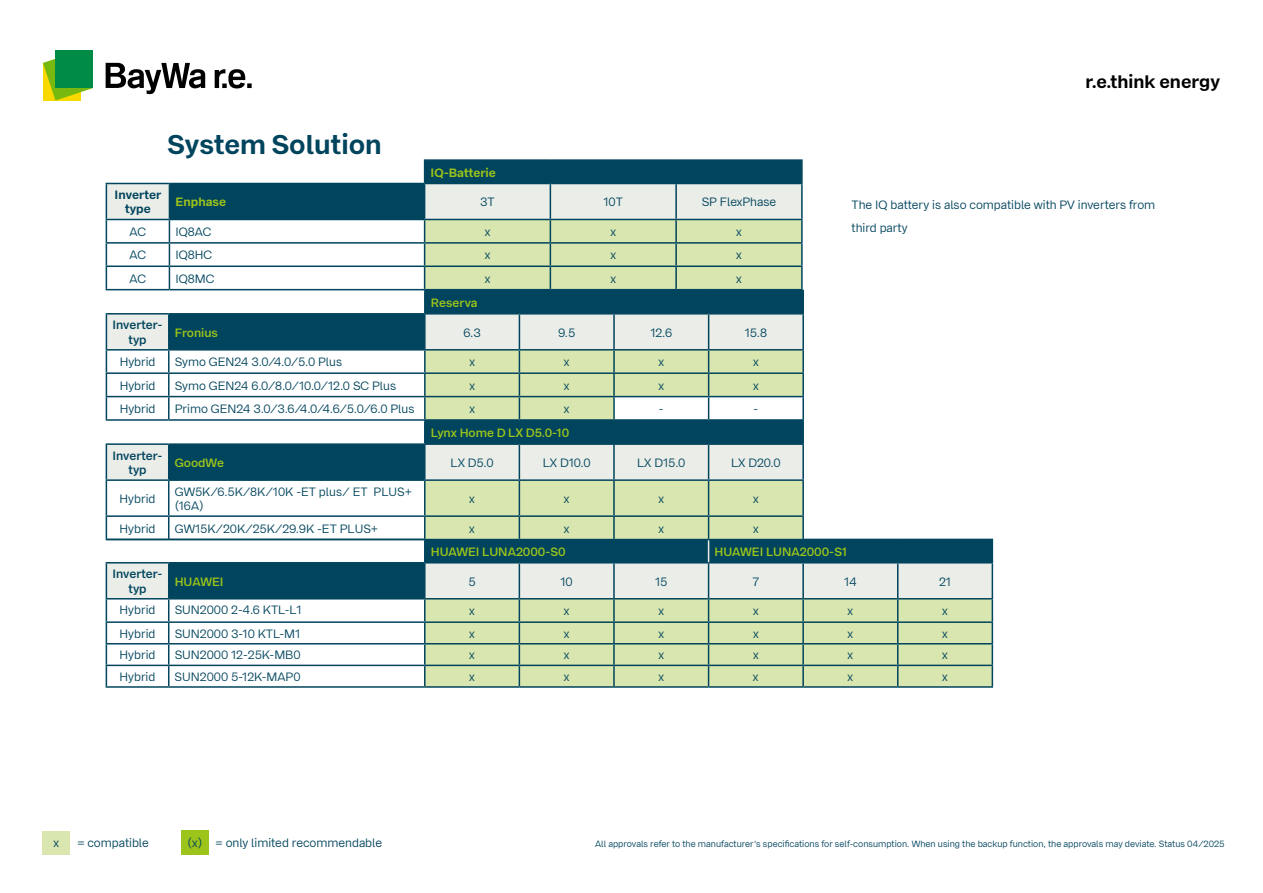
<style>
.page{position:relative;width:1263px;height:893px;background:#fff}
.page>*{position:absolute;margin:0;border:0;box-sizing:border-box;transform-origin:0 0}
.t1{font:700 27px "Bay Wa Sans";color:#00445d}
.t2{font:700 18px "Bay Wa Sans";color:#000}
.t3{font:12px/23.4px "Bay Wa Sans";color:#00445d}
.t4{font:600 12px "Bay Wa Sans";color:#9dc41a}
.t5{font:600 12px/14.4px "Bay Wa Sans";color:#00445d;text-align:center}
.t6{font:700 12px "Bay Wa Sans";color:#9dc41a}
.t7{font:700 12px/14.4px "Bay Wa Sans";color:#00445d;text-align:center}
.t8{font:9px "Bay Wa Sans";color:#00445d}
</style>
<div class="page">
<hr style="left:424px;top:159px;width:126px;height:2px;background:#00445d">
<hr style="left:550px;top:159px;width:126px;height:2px;background:#00445d">
<hr style="left:676px;top:159px;width:127px;height:2px;background:#00445d">
<div style="left:181px;top:830px;width:28px;height:24px;background:#9dc41a"></div>
<div style="left:43px;top:830px;width:27px;height:24px;background:#d9e6af"></div>
<svg style="left:43px;top:59px;width:50px;height:41px"></svg>
<div style="left:55px;top:50px;width:38px;height:38px;background:#008c46"></div>
<svg style="left:106px;top:63px;width:146px;height:31px"></svg>
<hr style="left:106px;top:686px;width:63px;height:2px;background:#00445d">
<hr style="left:169px;top:686px;width:256px;height:2px;background:#00445d">
<hr style="left:425px;top:686px;width:94px;height:2px;background:#00445d">
<hr style="left:519px;top:686px;width:95px;height:2px;background:#00445d">
<hr style="left:614px;top:686px;width:94px;height:2px;background:#00445d">
<hr style="left:708px;top:686px;width:95px;height:2px;background:#00445d">
<hr style="left:803px;top:686px;width:95px;height:2px;background:#00445d">
<hr style="left:898px;top:686px;width:95px;height:2px;background:#00445d">
<svg style="left:106px;top:160px;width:887px;height:526px"></svg>
<hr style="left:802px;top:397px;width:2px;height:22px;background:#00445d">
<hr style="left:106px;top:419px;width:63px;height:2px;background:#00445d">
<hr style="left:169px;top:419px;width:256px;height:2px;background:#00445d">
<hr style="left:425px;top:419px;width:94px;height:2px;background:#00445d">
<hr style="left:519px;top:419px;width:95px;height:2px;background:#00445d">
<hr style="left:802px;top:291px;width:2px;height:22px;background:#00445d">
<hr style="left:424px;top:290px;width:95px;height:1px;background:#00445d">
<hr style="left:519px;top:290px;width:95px;height:1px;background:#00445d">
<hr style="left:614px;top:290px;width:95px;height:1px;background:#00445d">
<hr style="left:709px;top:290px;width:95px;height:1px;background:#00445d">
<hr style="left:613px;top:397px;width:2px;height:22px;background:#00445d">
<hr style="left:106px;top:313px;width:63px;height:2px;background:#00445d">
<hr style="left:169px;top:313px;width:256px;height:2px;background:#00445d">
<hr style="left:425px;top:313px;width:94px;height:2px;background:#00445d">
<hr style="left:519px;top:313px;width:95px;height:2px;background:#00445d">
<hr style="left:614px;top:313px;width:95px;height:2px;background:#00445d">
<hr style="left:709px;top:313px;width:95px;height:2px;background:#00445d">
<hr style="left:106px;top:315px;width:1px;height:34px;background:#00445d">
<hr style="left:106px;top:349px;width:63px;height:2px;background:#00445d">
<hr style="left:169px;top:349px;width:256px;height:2px;background:#00445d">
<hr style="left:614px;top:419px;width:95px;height:2px;background:#00445d">
<hr style="left:709px;top:419px;width:95px;height:2px;background:#00445d">
<h1 class="t1" style="left:168px;top:128px;width:216px">System Solution</h1>
<p class="t6" style="left:431px;top:165px;width:67px">IQ-Batterie</p>
<p class="t7" style="left:115px;top:188px;width:48px">Inverter type</p>
<p class="t6" style="left:175px;top:195px;width:52px">Enphase</p>
<p class="t3" style="left:480px;top:190px;width:16px">3T</p>
<p class="t3" style="left:603px;top:190px;width:21px">10T</p>
<p class="t3" style="left:702px;top:190px;width:76px">SP FlexPhase</p>
<p class="t3" style="left:130px;top:220px;width:18px">AC</p>
<p class="t3" style="left:175px;top:220px;width:37px">IQ8AC</p>
<p class="t3" style="left:485px;top:220px;width:7px">x</p>
<p class="t3" style="left:610px;top:220px;width:7px">x</p>
<p class="t3" style="left:736px;top:220px;width:7px">x</p>
<p class="t3" style="left:130px;top:244px;width:18px">AC</p>
<p class="t3" style="left:175px;top:244px;width:38px">IQ8HC</p>
<p class="t3" style="left:485px;top:244px;width:7px">x</p>
<p class="t3" style="left:610px;top:244px;width:7px">x</p>
<p class="t3" style="left:736px;top:244px;width:7px">x</p>
<p class="t3" style="left:130px;top:267px;width:18px">AC</p>
<p class="t3" style="left:175px;top:267px;width:40px">IQ8MC</p>
<p class="t3" style="left:485px;top:267px;width:7px">x</p>
<p class="t3" style="left:610px;top:267px;width:7px">x</p>
<p class="t3" style="left:736px;top:267px;width:7px">x</p>
<p class="t4" style="left:431px;top:295px;width:48px">Reserva</p>
<p class="t5" style="left:113px;top:318px;width:52px">Inverter&shy;typ</p>
<p class="t4" style="left:175px;top:325px;width:45px">Fronius</p>
<p class="t3" style="left:463px;top:321px;width:19px">6.3</p>
<p class="t3" style="left:558px;top:321px;width:18px">9.5</p>
<p class="t3" style="left:650px;top:321px;width:23px">12.6</p>
<p class="t3" style="left:745px;top:321px;width:24px">15.8</p>
<p class="t3" style="left:120px;top:350px;width:37px">Hybrid</p>
<p class="t3" style="left:175px;top:350px;width:169px">Symo GEN24 3.0/4.0/5.0 Plus</p>
<p class="t3" style="left:469px;top:350px;width:7px">x</p>
<p class="t3" style="left:564px;top:350px;width:7px">x</p>
<p class="t3" style="left:658px;top:350px;width:7px">x</p>
<p class="t3" style="left:753px;top:350px;width:7px">x</p>
<p class="t3" style="left:120px;top:374px;width:37px">Hybrid</p>
<p class="t3" style="left:175px;top:374px;width:223px">Symo GEN24 6.0/8.0/10.0/12.0 SC Plus</p>
<p class="t3" style="left:469px;top:374px;width:7px">x</p>
<p class="t3" style="left:564px;top:374px;width:7px">x</p>
<p class="t3" style="left:658px;top:374px;width:7px">x</p>
<p class="t3" style="left:753px;top:374px;width:7px">x</p>
<p class="t3" style="left:120px;top:397px;width:37px">Hybrid</p>
<p class="t3" style="left:175px;top:397px;width:241px">Primo GEN24 3.0/3.6/4.0/4.6/5.0/6.0 Plus</p>
<p class="t3" style="left:469px;top:397px;width:7px">x</p>
<p class="t3" style="left:564px;top:397px;width:7px">x</p>
<p class="t3" style="left:659px;top:397px;width:6px">-</p>
<p class="t3" style="left:754px;top:397px;width:6px">-</p>
<p class="t4" style="left:431px;top:426px;width:140px">Lynx Home D LX D5.0-10</p>
<p class="t5" style="left:112px;top:448px;width:52px">Inverter&shy;typ</p>
<p class="t4" style="left:175px;top:455px;width:51px">GoodWe</p>
<p class="t3" style="left:451px;top:451px;width:45px">LX D5.0</p>
<p class="t3" style="left:543px;top:451px;width:49px">LX D10.0</p>
<p class="t3" style="left:637px;top:451px;width:50px">LX D15.0</p>
<p class="t3" style="left:731px;top:451px;width:51px">LX D20.0</p>
<p class="t3" style="left:120px;top:487px;width:37px">Hybrid</p>
<p class="t3" style="left:175px;top:484px;width:239px;line-height:14.4px">GW5K/6.5K/8K/10K -ET plus/ ET PLUS+ (16A)</p>
<p class="t3" style="left:469px;top:487px;width:7px">x</p>
<p class="t3" style="left:564px;top:487px;width:7px">x</p>
<p class="t3" style="left:658px;top:487px;width:7px">x</p>
<p class="t3" style="left:753px;top:487px;width:7px">x</p>
<p class="t3" style="left:120px;top:517px;width:37px">Hybrid</p>
<p class="t3" style="left:175px;top:517px;width:205px">GW15K/20K/25K/29.9K -ET PLUS+</p>
<p class="t3" style="left:469px;top:517px;width:7px">x</p>
<p class="t3" style="left:564px;top:517px;width:7px">x</p>
<p class="t3" style="left:658px;top:517px;width:7px">x</p>
<p class="t3" style="left:753px;top:517px;width:7px">x</p>
<h2 class="t2" style="left:1085px;top:70px;width:136px">r.e.think energy</h2>
<p class="t3" style="left:851px;top:193px;width:305px">The IQ battery is also compatible with PV inverters from third party</p>
<p class="t4" style="left:431px;top:544px;width:136px">HUAWEI LUNA2000-S0</p>
<p class="t4" style="left:714px;top:544px;width:134px">HUAWEI LUNA2000-S1</p>
<p class="t5" style="left:112px;top:567px;width:52px">Inverter&shy;typ</p>
<p class="t4" style="left:175px;top:574px;width:50px">HUAWEI</p>
<p class="t3" style="left:468px;top:570px;width:9px">5</p>
<p class="t3" style="left:560px;top:570px;width:14px">10</p>
<p class="t3" style="left:655px;top:570px;width:14px">15</p>
<p class="t3" style="left:753px;top:570px;width:8px">7</p>
<p class="t3" style="left:844px;top:570px;width:14px">14</p>
<p class="t3" style="left:939px;top:570px;width:13px">21</p>
<p class="t3" style="left:120px;top:598px;width:37px">Hybrid</p>
<p class="t3" style="left:175px;top:598px;width:128px">SUN2000 2-4.6 KTL-L1</p>
<p class="t3" style="left:469px;top:599px;width:7px">x</p>
<p class="t3" style="left:564px;top:599px;width:7px">x</p>
<p class="t3" style="left:658px;top:599px;width:7px">x</p>
<p class="t3" style="left:753px;top:599px;width:7px">x</p>
<p class="t3" style="left:848px;top:599px;width:7px">x</p>
<p class="t3" style="left:942px;top:599px;width:7px">x</p>
<p class="t3" style="left:120px;top:622px;width:37px">Hybrid</p>
<p class="t3" style="left:175px;top:622px;width:127px">SUN2000 3-10 KTL-M1</p>
<p class="t3" style="left:469px;top:622px;width:7px">x</p>
<p class="t3" style="left:564px;top:622px;width:7px">x</p>
<p class="t3" style="left:658px;top:622px;width:7px">x</p>
<p class="t3" style="left:753px;top:622px;width:7px">x</p>
<p class="t3" style="left:848px;top:622px;width:7px">x</p>
<p class="t3" style="left:942px;top:622px;width:7px">x</p>
<p class="t3" style="left:120px;top:643px;width:37px">Hybrid</p>
<p class="t3" style="left:175px;top:643px;width:127px">SUN2000 12-25K-MB0</p>
<p class="t3" style="left:469px;top:643px;width:7px">x</p>
<p class="t3" style="left:564px;top:643px;width:7px">x</p>
<p class="t3" style="left:658px;top:643px;width:7px">x</p>
<p class="t3" style="left:753px;top:643px;width:7px">x</p>
<p class="t3" style="left:848px;top:643px;width:7px">x</p>
<p class="t3" style="left:942px;top:643px;width:7px">x</p>
<p class="t3" style="left:120px;top:665px;width:37px">Hybrid</p>
<p class="t3" style="left:175px;top:665px;width:127px">SUN2000 5-12K-MAP0</p>
<p class="t3" style="left:469px;top:665px;width:7px">x</p>
<p class="t3" style="left:564px;top:665px;width:7px">x</p>
<p class="t3" style="left:658px;top:665px;width:7px">x</p>
<p class="t3" style="left:753px;top:665px;width:7px">x</p>
<p class="t3" style="left:847px;top:665px;width:7px">x</p>
<p class="t3" style="left:942px;top:665px;width:7px">x</p>
<p class="t3" style="left:53px;top:831px;width:7px">x</p>
<p class="t3" style="left:188px;top:831px;width:16px">(x)</p>
<p class="t3" style="left:77px;top:831px;width:73px">= compatible</p>
<p class="t3" style="left:216px;top:831px;width:168px">= only limited recommendable</p>
<p class="t8" style="left:595px;top:839px;width:631px">All approvals refer to the manufacturer‘s specifications for self-consumption. When using the backup function, the approvals may deviate. Status 04/2025</p>
</div>
